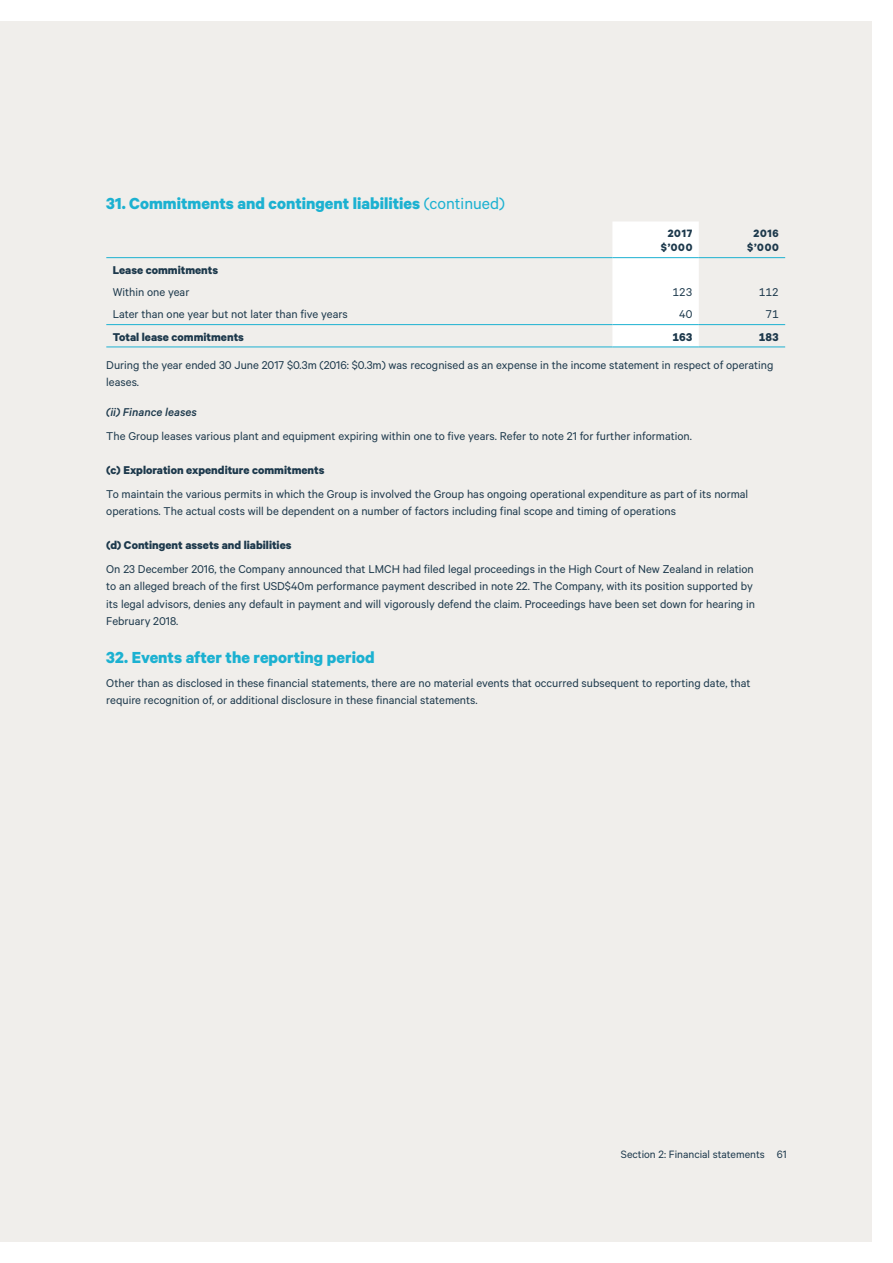
<style>
.page{position:relative;width:893px;height:1263px;background:#fff}
.page>*{position:absolute;margin:0;border:0;box-sizing:border-box;transform-origin:0 0}
.t1{font:700 18px "Calibre";color:#1cb1d1}
.t2{font:12.75px/17.2px "Calibre";color:#1d394c}
.t3{font:700 12.75px "Calibre";color:#1d394c}
.t4{font:italic 500 12.75px "Calibre";color:#1d394c}
.t5{font:12px "Calibre";color:#1d394c}
.t6{font:700 12px/14.4px "Calibre";color:#1d394c;text-align:center}
.s1{font-weight:400}
</style>
<div class="page">
<div style="left:0;top:21px;width:872px;height:1221px;background:#f0eeeb"></div>
<div style="left:612px;top:222px;width:87px;height:125px;background:#fff"></div>
<hr style="left:106px;top:324px;width:506px;height:1px;background:#1cb1d1">
<hr style="left:612px;top:324px;width:87px;height:1px;background:#1cb1d1">
<hr style="left:699px;top:324px;width:86px;height:1px;background:#1cb1d1">
<hr style="left:106px;top:347px;width:506px;height:1px;background:#1cb1d1">
<hr style="left:612px;top:347px;width:87px;height:1px;background:#1cb1d1">
<hr style="left:699px;top:347px;width:86px;height:1px;background:#1cb1d1">
<hr style="left:106px;top:257px;width:506px;height:1px;background:#1cb1d1">
<hr style="left:612px;top:257px;width:87px;height:1px;background:#1cb1d1">
<hr style="left:699px;top:257px;width:86px;height:1px;background:#1cb1d1">
<h1 class="t1" style="left:106px;top:192px;width:400px">31. Commitments and contingent liabilities <span class="s1">(continued)</span></h1>
<p class="t6" style="left:661px;top:226px;width:33px">2017 $’000</p>
<p class="t6" style="left:747px;top:226px;width:33px">2016 $’000</p>
<p class="t3" style="left:113px;top:262px;width:107px">Lease commitments</p>
<p class="t2" style="left:113px;top:283px;width:78px">Within one year</p>
<p class="t2" style="left:672px;top:283px;width:21px">123</p>
<p class="t2" style="left:759px;top:283px;width:21px">112</p>
<p class="t2" style="left:113px;top:305px;width:237px">Later than one year but not later than five years</p>
<p class="t2" style="left:679px;top:305px;width:15px">40</p>
<p class="t2" style="left:765px;top:305px;width:15px">71</p>
<p class="t3" style="left:113px;top:329px;width:133px">Total lease commitments</p>
<p class="t3" style="left:672px;top:329px;width:21px">163</p>
<p class="t3" style="left:759px;top:329px;width:21px">183</p>
<p class="t2" style="left:106px;top:356px;width:669px">During the year ended 30 June 2017 $0.3m (2016: $0.3m) was recognised as an expense in the income statement in respect of operating leases.</p>
<p class="t4" style="left:106px;top:405px;width:92px">(ii) Finance leases</p>
<p class="t2" style="left:106px;top:427px;width:587px">The Group leases various plant and equipment expiring within one to five years. Refer to note 21 for further information.</p>
<p class="t3" style="left:106px;top:463px;width:220px">(c) Exploration expenditure commitments</p>
<p class="t2" style="left:106px;top:485px;width:643px">To maintain the various permits in which the Group is involved the Group has ongoing operational expenditure as part of its normal operations. The actual costs will be dependent on a number of factors including final scope and timing of operations</p>
<p class="t3" style="left:106px;top:538px;width:187px">(d) Contingent assets and liabilities</p>
<p class="t2" style="left:106px;top:560px;width:650px">On 23 December 2016, the Company announced that LMCH had filed legal proceedings in the High Court of New Zealand in relation to an alleged breach of the first USD$40m performance payment described in note 22. The Company, with its position supported by its legal advisors, denies any default in payment and will vigorously defend the claim. Proceedings have been set down for hearing in February 2018.</p>
<h1 class="t1" style="left:106px;top:646px;width:270px">32. Events after the reporting period</h1>
<p class="t2" style="left:106px;top:673px;width:646px">Other than as disclosed in these financial statements, there are no material events that occurred subsequent to reporting date, that require recognition of, or additional disclosure in these financial statements.</p>
<p class="t5" style="left:621px;top:1147px;width:167px">Section 2: Financial statements 61</p>
</div>
